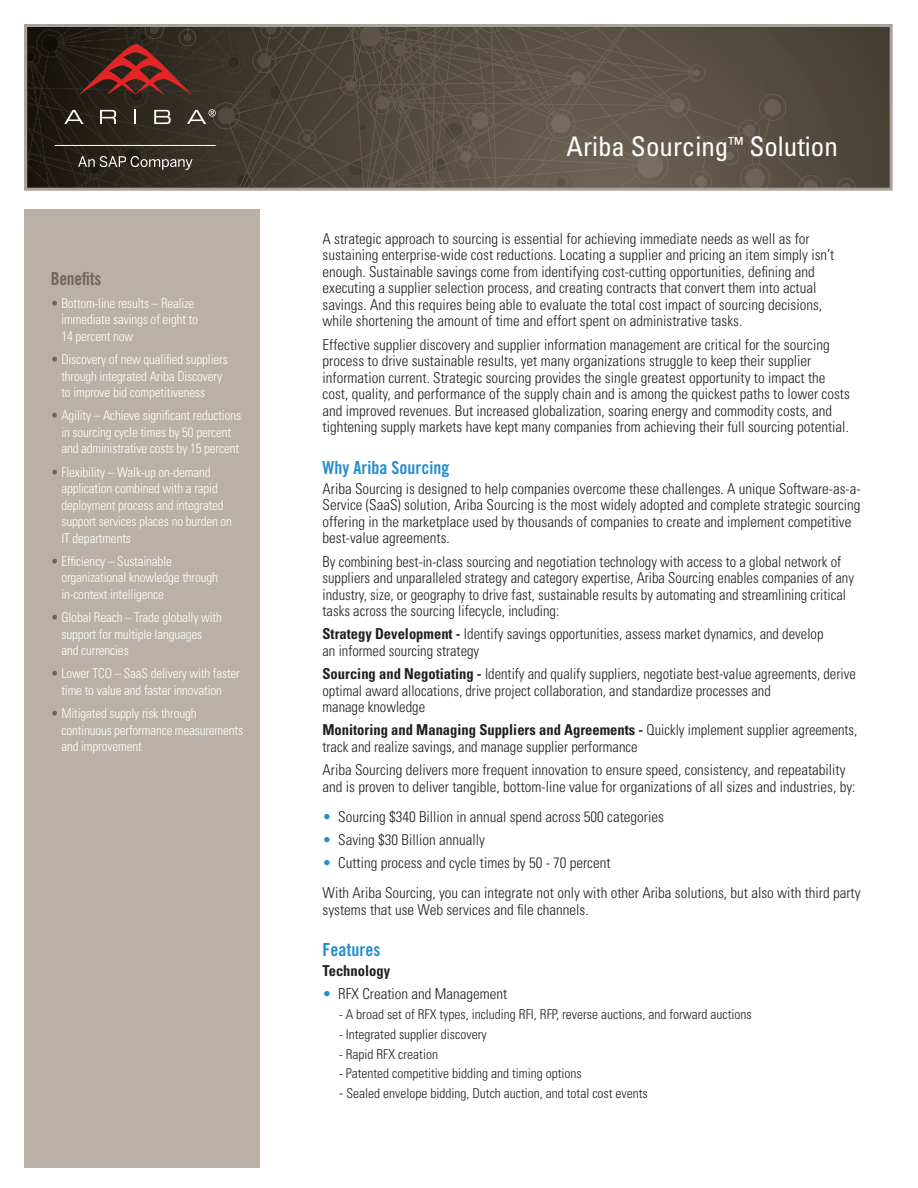
<style>
.page{position:relative;width:918px;height:1188px;background:#fff}
.page>*{position:absolute;margin:0;border:0;box-sizing:border-box;transform-origin:0 0}
.t1{font:condensed 27px "Univers LT Std";color:#fff}
.t2{font:18px "Trade Gothic LT Std Bd Cn 20";color:#238ecd}
.t3{font:18px "Trade Gothic LT Std Bd Cn 20";letter-spacing:-.01em;color:#706558}
.t4{font:300 condensed 15px/16.5px "Univers LT Std";color:#231f20}
.t5{font:700 condensed 15px "Univers LT Std";color:#231f20}
.t6{font:300 condensed 13.5px/16.5px "Univers LT Std";letter-spacing:-.01em;color:#fff}
.t7{font:300 condensed 13.5px "Univers LT Std";color:#231f20}
.s1{color:#706558}
.s2{font-weight:700}
.s3{color:#238ecd}
.s4{font-size:15px}
</style>
<div class="page">
<div style="left:25px;top:210px;width:235px;height:958px;background:#b9b1a8"></div>
<svg style="left:24px;top:24px;width:869px;height:167px;background:#b3aaa2"></svg>
<svg style="left:26px;top:26px;width:865px;height:164px;background:#52483e"></svg>
<p class="t3" style="left:51px;top:267px;width:52px">Benefits</p>
<p class="t6" style="left:61px;top:295px;width:138px;text-indent:-11px"><span class="s1">•</span> Bottom-line results – Realize immediate savings of eight to<br>14 percent now</p>
<p class="t6" style="left:61px;top:351px;width:168px;text-indent:-11px"><span class="s1">•</span> Discovery of new qualified suppliers through integrated Ariba Discovery to improve bid competitiveness</p>
<p class="t6" style="left:61px;top:407px;width:181px;text-indent:-11px"><span class="s1">•</span> Agility – Achieve significant reductions in sourcing cycle times by 50 percent and administrative costs by 15 percent</p>
<p class="t6" style="left:61px;top:464px;width:172px;text-indent:-11px"><span class="s1">•</span> Flexibility – Walk-up on-demand application combined with a rapid deployment process and integrated support services places no burden on<br>IT departments</p>
<p class="t6" style="left:61px;top:553px;width:158px;text-indent:-11px"><span class="s1">•</span> Efficiency – Sustainable organizational knowledge through in-context intelligence</p>
<p class="t6" style="left:61px;top:609px;width:162px;text-indent:-11px"><span class="s1">•</span> Global Reach – Trade globally with support for multiple languages and currencies</p>
<p class="t6" style="left:51px;top:665px;width:191px;text-align:center"><span class="s1">•</span> Lower TCO – SaaS delivery with faster time to value and faster innovation</p>
<p class="t6" style="left:61px;top:705px;width:183px;text-indent:-11px"><span class="s1">•</span> Mitigated supply risk through continuous performance measurements and improvement</p>
<h1 class="t1" style="left:567px;top:129px;width:273px">Ariba Sourcing<sup>™</sup> Solution</h1>
<p class="t4" style="left:323px;top:230px;width:513px">A strategic approach to sourcing is essential for achieving immediate needs as well as for sustaining enterprise-wide cost reductions. Locating a supplier and pricing an item simply isn’t enough. Sustainable savings come from identifying cost-cutting opportunities, defining and executing a supplier selection process, and creating contracts that convert them into actual savings. And this requires being able to evaluate the total cost impact of sourcing decisions, while shortening the amount of time and effort spent on administrative tasks.</p>
<p class="t4" style="left:323px;top:336px;width:529px">Effective supplier discovery and supplier information management are critical for the sourcing process to drive sustainable results, yet many organizations struggle to keep their supplier information current. Strategic sourcing provides the single greatest opportunity to impact the cost, quality, and performance of the supply chain and is among the quickest paths to lower costs and improved revenues. But increased globalization, soaring energy and commodity costs, and tightening supply markets have kept many companies from achieving their full sourcing potential.</p>
<p class="t2" style="left:323px;top:457px;width:128px">Why Ariba Sourcing</p>
<p class="t4" style="left:323px;top:480px;width:540px">Ariba Sourcing is designed to help companies overcome these challenges. A unique Software-as-a-Service (SaaS) solution, Ariba Sourcing is the most widely adopted and complete strategic sourcing offering in the marketplace used by thousands of companies to create and implement competitive best-value agreements.</p>
<p class="t4" style="left:323px;top:553px;width:533px">By combining best-in-class sourcing and negotiation technology with access to a global network of suppliers and unparalleled strategy and category expertise, Ariba Sourcing enables companies of any industry, size, or geography to drive fast, sustainable results by automating and streamlining critical tasks across the sourcing lifecycle, including:</p>
<p class="t4" style="left:323px;top:626px;width:502px"><span class="s2">Strategy Development -</span> Identify savings opportunities, assess market dynamics, and develop an informed sourcing strategy</p>
<p class="t4" style="left:323px;top:666px;width:535px"><span class="s2">Sourcing and Negotiating -</span> Identify and qualify suppliers, negotiate best-value agreements, derive optimal award allocations, drive project collaboration, and standardize processes and<br>manage knowledge</p>
<p class="t4" style="left:323px;top:722px;width:536px"><span class="s2">Monitoring and Managing Suppliers and Agreements -</span> Quickly implement supplier agreements, track and realize savings, and manage supplier performance</p>
<p class="t4" style="left:323px;top:762px;width:534px">Ariba Sourcing delivers more frequent innovation to ensure speed, consistency, and repeatability and is proven to deliver tangible, bottom-line value for organizations of all sizes and industries, by:</p>
<p class="t4" style="left:323px;top:808px;width:343px"><span class="s3">•</span> Sourcing $340 Billion in annual spend across 500 categories</p>
<p class="t4" style="left:323px;top:831px;width:164px"><span class="s3">•</span> Saving $30 Billion annually</p>
<p class="t4" style="left:323px;top:848px;width:540px;line-height:30px"><span class="s3">•</span> Cutting process and cycle times by 50 - 70 percent<br>With Ariba Sourcing, you can integrate not only with other Ariba solutions, but also with third party</p>
<p class="t4" style="left:323px;top:901px;width:268px">systems that use Web services and file channels.</p>
<p class="t2" style="left:323px;top:939px;width:59px">Features</p>
<p class="t5" style="left:323px;top:962px;width:69px">Technology</p>
<p class="t4" style="left:323px;top:986px;width:186px"><span class="s3">•</span> RFX Creation and Management</p>
<p class="t7" style="left:339px;top:1006px;width:414px">- A broad set of RFX types, including RFI, RFP, reverse auctions, and forward auctions</p>
<p class="t7" style="left:339px;top:1026px;width:149px">- Integrated supplier discovery</p>
<p class="t7" style="left:339px;top:1046px;width:100px">- Rapid RFX creation</p>
<p class="t7" style="left:339px;top:1065px;width:244px">- Patented competitive bidding and timing options</p>
<p class="t7" style="left:339px;top:1085px;width:310px"><span class="s4">-</span> Sealed envelope bidding, Dutch auction, and total cost events</p>
</div>
